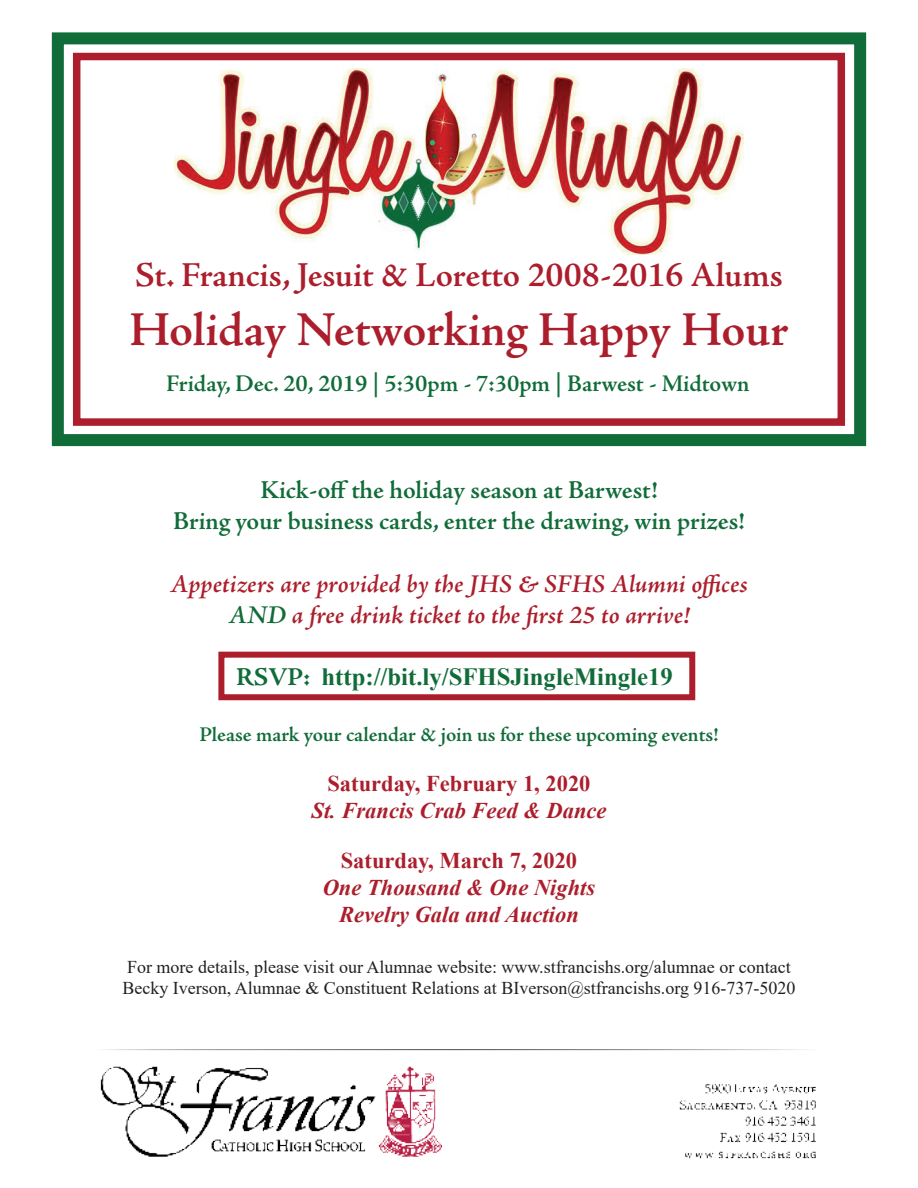
<style>
.page{position:relative;width:918px;height:1188px;background:#fff}
.page>*{position:absolute;margin:0;border:0;box-sizing:border-box;transform-origin:0 0}
.t1{font:600 48.9px "Adobe Jenson Pro";letter-spacing:-.005em;color:#ac1e2c}
.t2{font:600 35.25px "Adobe Jenson Pro";letter-spacing:-.005em;color:#ac1e2c}
.t3{font:italic 600 25.95px/31px "Adobe Jenson Pro";color:#ac1e2c;text-align:center}
.t4{font:600 25.95px/31px "Adobe Jenson Pro";letter-spacing:-.005em;color:#106c38;text-align:center}
.t5{font:700 25.95px "Adobe Jenson Pro";letter-spacing:-.005em;color:#106c38}
.t6{font:700 24.75px "Times New Roman";color:#106c38}
.t7{font:600 24px "Adobe Jenson Pro";letter-spacing:-.005em;color:#106c38}
.t8{font:italic 700 22.5px/27px "Times New Roman";color:#ac1e2c;text-align:center}
.t9{font:700 22.5px "Times New Roman";color:#ac1e2c}
.t10{font:600 21px "Adobe Jenson Pro";letter-spacing:-.005em;color:#106c38}
.t11{font:18px/21.6px "Times New Roman";color:#231f20}
.s1{color:#106c38}
</style>
<div class="page">
<div style="left:218px;top:652px;width:477px;height:48px;background:#fff;border:6px solid #ac1e2c"></div>
<img style="left:175px;top:69px;width:568px;height:185px">
<img style="left:100px;top:1049px;width:716px;height:110px">
<div style="left:52px;top:32px;width:814px;height:414px;border:12px solid #106c38"></div>
<div style="left:73px;top:53px;width:772px;height:373px;border:8px solid #ac1e2c"></div>
<h2 class="t2" style="left:135px;top:255px;width:649px">St. Francis, Jesuit &amp; Loretto 2008-2016 Alums</h2>
<h1 class="t1" style="left:129px;top:302px;width:661px">Holiday Networking Happy Hour</h1>
<h3 class="t7" style="left:166px;top:370px;width:585px">Friday, Dec. 20, 2019 | 5:30pm - 7:30pm | Barwest - Midtown</h3>
<h3 class="t4" style="left:173px;top:475px;width:573px">Kick-off the holiday season at Barwest!<br>Bring your business cards, enter the drawing, win prizes!</h3>
<h3 class="t3" style="left:170px;top:570px;width:579px">Appetizers are provided by the JHS &amp; SFHS Alumni offices<br><span class="s1">AND</span> a free drink ticket to the first 25 to arrive!</h3>
<h3 class="t5" style="left:236px;top:662px;width:447px">RSVP: http://bit.ly/SFHSJingleMingle18</h3>
<p class="t10" style="left:199px;top:723px;width:521px">Please mark your calendar &amp; join us for these upcoming events!</p>
<h3 class="t6" style="left:322px;top:659px;width:353px">http://bit.ly/SFHSJingleMingle19</h3>
<p class="t9" style="left:327px;top:768px;width:265px">Saturday, February 1, 2020</p>
<p class="t8" style="left:312px;top:797px;width:297px">St. Francis Crab Feed &amp; Dance</p>
<p class="t9" style="left:341px;top:844px;width:238px">Saturday, March 7, 2020</p>
<p class="t8" style="left:323px;top:873px;width:274px">One Thousand &amp; One Nights<br>Revelry Gala and Auction</p>
<p class="t11" style="left:122px;top:955px;width:675px">For more details, please visit our Alumnae website: www.stfrancishs.org/alumnae or contact<br>Becky Iverson, Alumnae &amp; Constituent Relations at BIverson@stfrancishs.org 916-737-5020</p>
</div>
